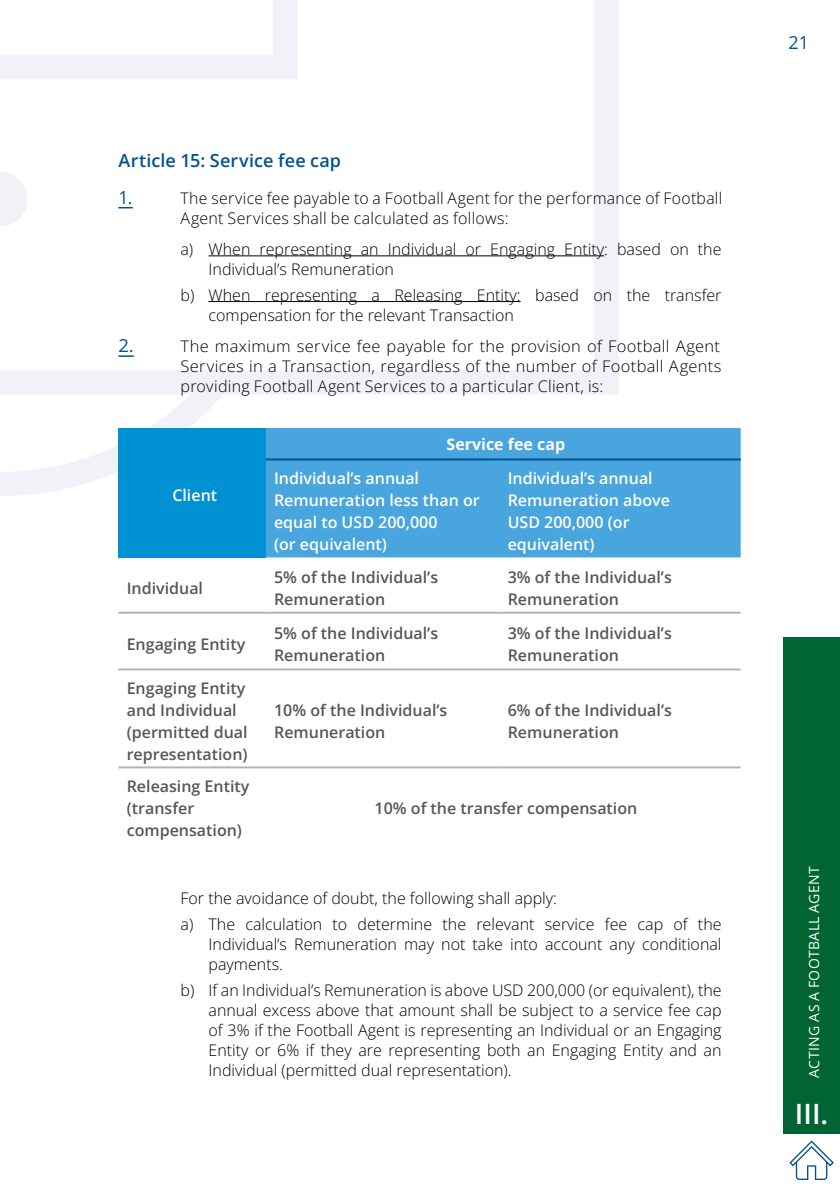
<style>
.page{position:relative;width:840px;height:1191px;background:#fff}
.page>*{position:absolute;margin:0;border:0;box-sizing:border-box;transform-origin:0 0}
.t1{font:600 28px "Open Sans";color:#fff}
.t2{font:600 18px "Open Sans";letter-spacing:.01em;color:#005291}
.t3{font:18px "Open Sans";color:#005291}
.t4{font:300 16px/20px "Open Sans";color:#000}
.t5{font:600 16px/22px "Open Sans";color:#575756}
.t6{font:600 16px/22px "Open Sans";color:#fff}
.t7{font:700 16px "Open Sans";color:#fff}
.t8{font:14px "Open Sans";letter-spacing:.025em;color:#fff}
</style>
<div class="page">
<svg style="left:0;top:0;width:741px;height:558px"></svg>
<div style="left:782px;top:637px;width:57px;height:497px;background:#006532"></div>
<svg style="left:789px;top:1140px;width:44px;height:40px"></svg>
<svg style="left:118px;top:207px;width:15px;height:1px"></svg>
<hr style="left:208px;top:255px;width:396px;height:1px;background:#000">
<hr style="left:208px;top:301px;width:312px;height:1px;background:#000">
<svg style="left:118px;top:355px;width:16px;height:2px"></svg>
<div style="left:118px;top:428px;width:148px;height:129px;background:#0091d3"></div>
<div style="left:266px;top:428px;width:474px;height:129px;background:#48a5dd"></div>
<hr style="left:118px;top:612px;width:148px;height:2px;background:#adb6bc">
<hr style="left:266px;top:612px;width:233px;height:2px;background:#adb6bc">
<hr style="left:499px;top:612px;width:241px;height:2px;background:#adb6bc">
<hr style="left:118px;top:668px;width:148px;height:2px;background:#adb6bc">
<hr style="left:266px;top:668px;width:233px;height:2px;background:#adb6bc">
<hr style="left:499px;top:668px;width:241px;height:2px;background:#adb6bc">
<hr style="left:118px;top:766px;width:148px;height:2px;background:#adb6bc">
<hr style="left:266px;top:766px;width:233px;height:2px;background:#adb6bc">
<hr style="left:499px;top:766px;width:241px;height:2px;background:#adb6bc">
<hr style="left:266px;top:458px;width:233px;height:2px;background:#005291">
<hr style="left:499px;top:458px;width:241px;height:2px;background:#005291">
<p class="t2" style="left:118px;top:148px;width:224px">Article 15: Service fee cap</p>
<p class="t3" style="left:118px;top:185px;width:16px">1.</p>
<p class="t4" style="left:180px;top:187px;width:543px">The service fee payable to a Football Agent for the performance of Football<br>Agent Services shall be calculated as follows:</p>
<p class="t4" style="left:208px;top:239px;width:514px;text-indent:-28px">a) When representing an Individual or Engaging Entity: based on the<br>Individual’s Remuneration</p>
<p class="t4" style="left:208px;top:284px;width:514px;text-indent:-28px">b) When representing a Releasing Entity: based on the transfer compensation for the relevant Transaction</p>
<p class="t3" style="left:118px;top:333px;width:17px">2.</p>
<p class="t4" style="left:180px;top:336px;width:542px;text-align:justify">The maximum service fee payable for the provision of Football Agent Services in a Transaction, regardless of the number of Football Agents providing Football Agent Services to a particular Client, is:</p>
<p class="t6" style="left:172px;top:484px;width:46px">Client</p>
<p class="t7" style="left:446px;top:433px;width:120px">Service fee cap</p>
<p class="t6" style="left:274px;top:467px;width:207px">Individual’s annual<br>Remuneration less than or equal to USD 200,000<br>(or equivalent)</p>
<p class="t6" style="left:507px;top:467px;width:164px">Individual’s annual<br>Remuneration above<br>USD 200,000 (or equivalent)</p>
<p class="t5" style="left:127px;top:576px;width:78px">Individual</p>
<p class="t5" style="left:274px;top:565px;width:165px">5% of the Individual’s<br>Remuneration</p>
<p class="t5" style="left:507px;top:565px;width:165px">3% of the Individual’s<br>Remuneration</p>
<p class="t5" style="left:127px;top:632px;width:120px">Engaging Entity</p>
<p class="t5" style="left:274px;top:621px;width:165px">5% of the Individual’s<br>Remuneration</p>
<p class="t5" style="left:507px;top:621px;width:165px">3% of the Individual’s<br>Remuneration</p>
<p class="t5" style="left:127px;top:677px;width:122px">Engaging Entity and Individual (permitted dual representation)</p>
<p class="t5" style="left:274px;top:699px;width:175px">10% of the Individual’s<br>Remuneration</p>
<p class="t5" style="left:507px;top:699px;width:165px">6% of the Individual’s<br>Remuneration</p>
<p class="t5" style="left:127px;top:774px;width:124px">Releasing Entity (transfer compensation)</p>
<p class="t5" style="left:374px;top:796px;width:264px">10% of the transfer compensation</p>
<p class="t4" style="left:180px;top:885px;width:542px;line-height:25.6px">For the avoidance of doubt, the following shall apply:<br>a) The calculation to determine the relevant service fee cap of the</p>
<p class="t4" style="left:208px;top:933px;width:514px">Individual’s Remuneration may not take into account any conditional payments.</p>
<p class="t4" style="left:208px;top:979px;width:514px;text-align:justify;text-indent:-28px">b) If an Individual’s Remuneration is above USD 200,000 (or equivalent), the annual excess above that amount shall be subject to a service fee cap of 3% if the Football Agent is representing an Individual or an Engaging Entity or 6% if they are representing both an Engaging Entity and an Individual (permitted dual representation).</p>
<p class="t3" style="left:788px;top:30px;width:22px">21</p>
<p class="t8" style="left:804px;top:1077px;width:213px;rotate:-90deg">ACTING AS A FOOTBALL AGENT</p>
<h1 class="t1" style="left:794px;top:1094px;width:35px">III.</h1>
</div>
